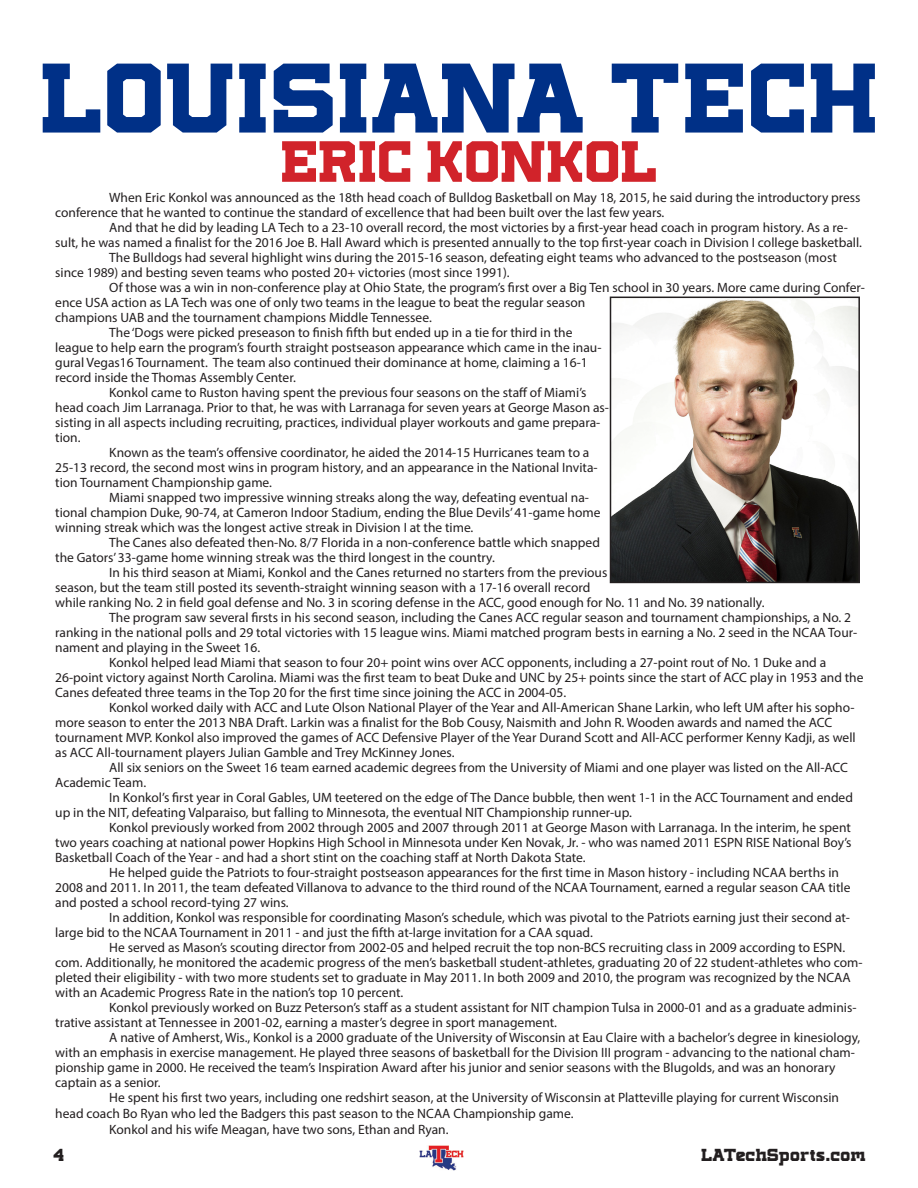
<style>
.page{position:relative;width:918px;height:1188px;background:#fff}
.page>*{position:absolute;margin:0;border:0;box-sizing:border-box;transform-origin:0 0}
.t1{font:700 102px "LA Tech";color:#003087}
.t2{font:700 60px "LA Tech";color:#d1232a}
.t3{font:700 18px "LA Tech";color:#231f20}
.t4{font:13.5px/15px "Myriad Pro";color:#231f20}
</style>
<div class="page">
<img style="left:613px;top:300px;width:244px;height:280px">
<div style="left:610px;top:297px;width:250px;height:286px;border:2px solid #231f20"></div>
<img style="left:420px;top:1145px;width:44px;height:26px">
<p class="t1" style="left:40px;top:42px;width:840px">LOUISIANA TECH</p>
<p class="t2" style="left:281px;top:129px;width:379px">ERIC KONKOL</p>
<p class="t4" style="left:55px;top:190px;width:807px;text-indent:54px">When Eric Konkol was announced as the 18th head coach of Bulldog Basketball on May 18, 2015, he said during the introductory press conference that he wanted to continue the standard of excellence that had been built over the last few years.</p>
<p class="t4" style="left:55px;top:220px;width:808px;text-indent:54px">And that he did by leading LA Tech to a 23-10 overall record, the most victories by a first-year head coach in program history. As a re&shy;sult, he was named a finalist for the 2016 Joe B. Hall Award which is presented annually to the top first-year coach in Division I college basketball.</p>
<p class="t4" style="left:55px;top:250px;width:783px;text-indent:54px">The Bulldogs had several highlight wins during the 2015-16 season, defeating eight teams who advanced to the postseason (most since 1989) and besting seven teams who posted 20+ victories (most since 1991).</p>
<p class="t4" style="left:55px;top:280px;width:811px;text-indent:54px">Of those was a win in non-conference play at Ohio State, the program’s first over a Big Ten school in 30 years. More came during Confer&shy;ence USA action as LA Tech was one of only two teams in the league to beat the regular season<br>champions UAB and the tournament champions Middle Tennessee.</p>
<p class="t4" style="left:55px;top:325px;width:548px;text-indent:54px">The ‘Dogs were picked preseason to finish fifth but ended up in a tie for third in the league to help earn the program’s fourth straight postseason appearance which came in the inau&shy;gural Vegas16 Tournament. The team also continued their dominance at home, claiming a 16-1 record inside the Thomas Assembly Center.</p>
<p class="t4" style="left:55px;top:385px;width:555px;text-indent:54px">Konkol came to Ruston having spent the previous four seasons on the staff of Miami’s head coach Jim Larranaga. Prior to that, he was with Larranaga for seven years at George Mason as&shy;sisting in all aspects including recruiting, practices, individual player workouts and game prepara&shy;tion.</p>
<p class="t4" style="left:55px;top:445px;width:544px;text-indent:54px">Known as the team’s offensive coordinator, he aided the 2014-15 Hurricanes team to a<br>25-13 record, the second most wins in program history, and an appearance in the National Invita&shy;tion Tournament Championship game.</p>
<p class="t4" style="left:55px;top:490px;width:547px;text-indent:54px">Miami snapped two impressive winning streaks along the way, defeating eventual na&shy;tional champion Duke, 90-74, at Cameron Indoor Stadium, ending the Blue Devils’ 41-game home winning streak which was the longest active streak in Division I at the time.</p>
<p class="t4" style="left:55px;top:535px;width:546px;text-indent:54px">The Canes also defeated then-No. 8/7 Florida in a non-conference battle which snapped the Gators’ 33-game home winning streak was the third longest in the country.</p>
<p class="t4" style="left:55px;top:565px;width:711px;text-indent:54px">In his third season at Miami, Konkol and the Canes returned no starters from the previous<br>season, but the team still posted its seventh-straight winning season with a 17-16 overall record<br>while ranking No. 2 in field goal defense and No. 3 in scoring defense in the ACC, good enough for No. 11 and No. 39 nationally.</p>
<p class="t4" style="left:55px;top:610px;width:804px;text-indent:54px">The program saw several firsts in his second season, including the Canes ACC regular season and tournament championships, a No. 2 ranking in the national polls and 29 total victories with 15 league wins. Miami matched program bests in earning a No. 2 seed in the NCAA Tour&shy;nament and playing in the Sweet 16.</p>
<p class="t4" style="left:55px;top:655px;width:810px;text-indent:54px">Konkol helped lead Miami that season to four 20+ point wins over ACC opponents, including a 27-point rout of No. 1 Duke and a<br>26-point victory against North Carolina. Miami was the first team to beat Duke and UNC by 25+ points since the start of ACC play in 1953 and the<br>Canes defeated three teams in the Top 20 for the first time since joining the ACC in 2004-05.</p>
<p class="t4" style="left:55px;top:700px;width:802px;text-indent:54px">Konkol worked daily with ACC and Lute Olson National Player of the Year and All-American Shane Larkin, who left UM after his sopho&shy;more season to enter the 2013 NBA Draft. Larkin was a finalist for the Bob Cousy, Naismith and John R. Wooden awards and named the ACC tournament MVP. Konkol also improved the games of ACC Defensive Player of the Year Durand Scott and All-ACC performer Kenny Kadji, as well as ACC All-tournament players Julian Gamble and Trey McKinney Jones.</p>
<p class="t4" style="left:55px;top:760px;width:794px;text-indent:54px">All six seniors on the Sweet 16 team earned academic degrees from the University of Miami and one player was listed on the All-ACC<br>Academic Team.</p>
<p class="t4" style="left:55px;top:790px;width:799px;text-indent:54px">In Konkol’s first year in Coral Gables, UM teetered on the edge of The Dance bubble, then went 1-1 in the ACC Tournament and ended up in the NIT, defeating Valparaiso, but falling to Minnesota, the eventual NIT Championship runner-up.</p>
<p class="t4" style="left:55px;top:820px;width:798px;text-align:justify;text-indent:54px">Konkol previously worked from 2002 through 2005 and 2007 through 2011 at George Mason with Larranaga. In the interim, he spent two years coaching at national power Hopkins High School in Minnesota under Ken Novak, Jr. - who was named 2011 ESPN RISE National Boy’s Basketball Coach of the Year - and had a short stint on the coaching staff at North Dakota State.</p>
<p class="t4" style="left:55px;top:865px;width:797px;text-indent:54px">He helped guide the Patriots to four-straight postseason appearances for the first time in Mason history - including NCAA berths in<br>2008 and 2011. In 2011, the team defeated Villanova to advance to the third round of the NCAA Tournament, earned a regular season CAA title and posted a school record-tying 27 wins.</p>
<p class="t4" style="left:55px;top:910px;width:796px;text-indent:54px">In addition, Konkol was responsible for coordinating Mason’s schedule, which was pivotal to the Patriots earning just their second at&shy;large bid to the NCAA Tournament in 2011 - and just the fifth at-large invitation for a CAA squad.</p>
<p class="t4" style="left:55px;top:940px;width:809px;text-indent:54px">He served as Mason’s scouting director from 2002-05 and helped recruit the top non-BCS recruiting class in 2009 according to ESPN. com. Additionally, he monitored the academic progress of the men’s basketball student-athletes, graduating 20 of 22 student-athletes who com&shy;pleted their eligibility - with two more students set to graduate in May 2011. In both 2009 and 2010, the program was recognized by the NCAA with an Academic Progress Rate in the nation’s top 10 percent.</p>
<p class="t4" style="left:55px;top:1000px;width:803px;text-indent:54px">Konkol previously worked on Buzz Peterson’s staff as a student assistant for NIT champion Tulsa in 2000-01 and as a graduate adminis&shy;trative assistant at Tennessee in 2001-02, earning a master’s degree in sport management.</p>
<p class="t4" style="left:55px;top:1030px;width:807px;text-indent:54px">A native of Amherst, Wis., Konkol is a 2000 graduate of the University of Wisconsin at Eau Claire with a bachelor’s degree in kinesiology, with an emphasis in exercise management. He played three seasons of basketball for the Division III program - advancing to the national cham&shy;pionship game in 2000. He received the team’s Inspiration Award after his junior and senior seasons with the Blugolds, and was an honorary captain as a senior.</p>
<p class="t4" style="left:55px;top:1089px;width:785px;line-height:16.2px;text-indent:54px">He spent his first two years, including one redshirt season, at the University of Wisconsin at Platteville playing for current Wisconsin head coach Bo Ryan who led the Badgers this past season to the NCAA Championship game.</p>
<p class="t4" style="left:109px;top:1122px;width:341px">Konkol and his wife Meagan, have two sons, Ethan and Ryan.</p>
<p class="t3" style="left:53px;top:1145px;width:13px">4</p>
<p class="t3" style="left:701px;top:1145px;width:166px">LATechSports.com</p>
</div>
